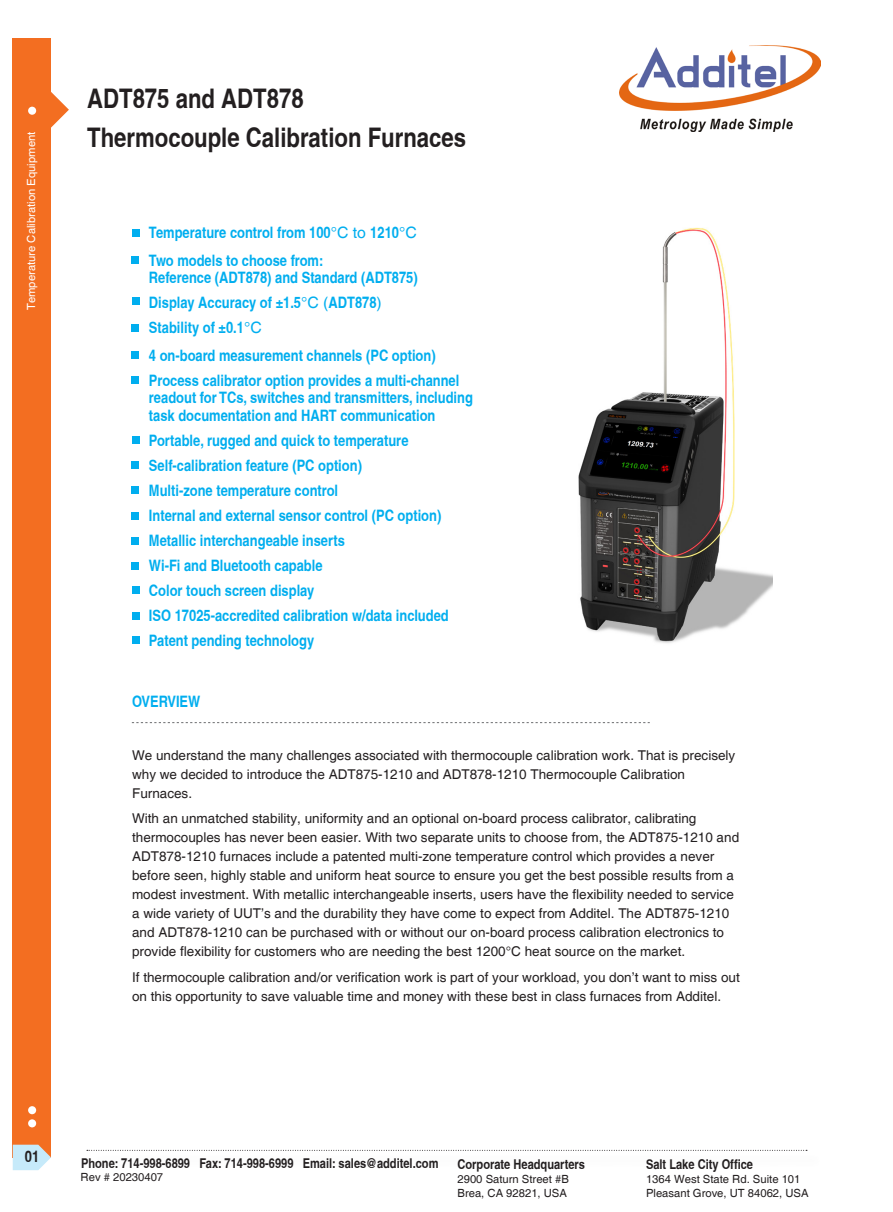
<style>
.page{position:relative;width:893px;height:1212px;background:#fff}
.page>*{position:absolute;margin:0;border:0;box-sizing:border-box;transform-origin:0 0}
.t1{font:700 condensed 27px "Helvetica";color:#231f20}
.t2{font:700 condensed 15.75px "Helvetica";color:#00aeef}
.t3{font:700 condensed 15.75px "Helvetica";color:#231f20}
.t4{font:13.5px "Helvetica";color:#231f20}
.t5{font:700 condensed 13.5px "Helvetica";color:#231f20}
.t6{font:11.25px/13.5px "Helvetica";color:#231f20}
.t7{font:11.25px "Helvetica";color:#fff}
.s1{font-weight:400;font-stretch:normal}
</style>
<div class="page">
<div style="left:13px;top:38px;width:38px;height:1119px;background:#f36e21"></div>
<svg style="left:51px;top:92px;width:18px;height:36px"></svg>
<div style="left:28px;top:107px;width:8px;height:8px;background:#fff;border-radius:50%"></div>
<div style="left:28px;top:1119px;width:8px;height:8px;background:#fff;border-radius:50%"></div>
<div style="left:28px;top:1106px;width:8px;height:8px;background:#fff;border-radius:50%"></div>
<svg style="left:13px;top:1145px;width:38px;height:25px"></svg>
<svg style="left:87px;top:1150px;width:720px;height:1px"></svg>
<img style="left:620px;top:46px;width:201px;height:86px">
<img style="left:578px;top:227px;width:195px;height:416px">
<svg style="left:132px;top:722px;width:518px;height:1px"></svg>
<div style="left:132px;top:256px;width:7px;height:7px;background:#00aeef"></div>
<div style="left:132px;top:324px;width:7px;height:7px;background:#00aeef"></div>
<div style="left:132px;top:351px;width:7px;height:8px;background:#00aeef"></div>
<div style="left:132px;top:461px;width:7px;height:7px;background:#00aeef"></div>
<div style="left:132px;top:377px;width:7px;height:7px;background:#00aeef"></div>
<div style="left:132px;top:512px;width:7px;height:7px;background:#00aeef"></div>
<div style="left:132px;top:486px;width:7px;height:8px;background:#00aeef"></div>
<div style="left:132px;top:562px;width:7px;height:7px;background:#00aeef"></div>
<div style="left:132px;top:537px;width:7px;height:7px;background:#00aeef"></div>
<div style="left:132px;top:586px;width:7px;height:7px;background:#00aeef"></div>
<div style="left:132px;top:436px;width:7px;height:7px;background:#00aeef"></div>
<div style="left:132px;top:636px;width:7px;height:7px;background:#00aeef"></div>
<div style="left:132px;top:297px;width:7px;height:8px;background:#00aeef"></div>
<div style="left:132px;top:612px;width:7px;height:7px;background:#00aeef"></div>
<div style="left:132px;top:230px;width:7px;height:7px;background:#00aeef"></div>
<p class="t7" style="left:25px;top:310px;width:180px;rotate:-90deg">Temperature Calibration Equipment</p>
<p class="t1" style="left:87px;top:82px;width:218px">ADT875 and ADT878</p>
<p class="t1" style="left:87px;top:121px;width:380px">Thermocouple Calibration Furnaces</p>
<p class="t2" style="left:149px;top:223px;width:269px">Temperature control from 100<span class="s1">°C to</span> 1210<span class="s1">°C</span></p>
<p class="t2" style="left:149px;top:251px;width:176px">Two models to choose from:</p>
<p class="t2" style="left:149px;top:268px;width:270px">Reference (ADT878) and Standard (ADT875)</p>
<p class="t2" style="left:149px;top:293px;width:234px">Display Accuracy of ±1.5<span class="s1">°C (</span>ADT878<span class="s1">)</span></p>
<p class="t2" style="left:149px;top:318px;width:114px">Stability of ±0.1<span class="s1">°C</span></p>
<p class="t2" style="left:149px;top:345px;width:288px">4 on-board measurement channels (PC option)</p>
<p class="t2" style="left:149px;top:370px;width:312px">Process calibrator option provides a multi-channel</p>
<p class="t2" style="left:149px;top:388px;width:326px">readout for TCs, switches and transmitters, including</p>
<p class="t2" style="left:149px;top:405px;width:288px">task documentation and HART communication</p>
<p class="t2" style="left:149px;top:430px;width:261px">Portable, rugged and quick to temperature</p>
<p class="t2" style="left:149px;top:455px;width:215px">Self-calibration feature (PC option)</p>
<p class="t2" style="left:149px;top:480px;width:191px">Multi-zone temperature control</p>
<p class="t2" style="left:149px;top:506px;width:294px">Internal and external sensor control (PC option)</p>
<p class="t2" style="left:149px;top:531px;width:197px">Metallic interchangeable inserts</p>
<p class="t2" style="left:149px;top:556px;width:175px">Wi-Fi and Bluetooth capable</p>
<p class="t2" style="left:149px;top:581px;width:167px">Color touch screen display</p>
<p class="t2" style="left:149px;top:606px;width:301px">ISO 17025-accredited calibration w/data included</p>
<p class="t2" style="left:149px;top:631px;width:167px">Patent pending technology</p>
<p class="t2" style="left:132px;top:692px;width:70px">OVERVIEW</p>
<p class="t4" style="left:132px;top:747px;width:605px">We understand the many challenges associated with thermocouple calibration work. That is precisely</p>
<p class="t4" style="left:132px;top:766px;width:555px">why we decided to introduce the ADT875-1210 and ADT878-1210 Thermocouple Calibration</p>
<p class="t4" style="left:132px;top:785px;width:62px">Furnaces.</p>
<p class="t4" style="left:132px;top:810px;width:566px">With an unmatched stability, uniformity and an optional on-board process calibrator, calibrating</p>
<p class="t4" style="left:132px;top:829px;width:609px">thermocouples has never been easier. With two separate units to choose from, the ADT875-1210 and</p>
<p class="t4" style="left:132px;top:848px;width:584px">ADT878-1210 furnaces include a patented multi-zone temperature control which provides a never</p>
<p class="t4" style="left:132px;top:867px;width:603px">before seen, highly stable and uniform heat source to ensure you get the best possible results from a</p>
<p class="t4" style="left:132px;top:886px;width:603px">modest investment. With metallic interchangeable inserts, users have the flexibility needed to service</p>
<p class="t4" style="left:132px;top:905px;width:599px">a wide variety of UUT’s and the durability they have come to expect from Additel. The ADT875-1210</p>
<p class="t4" style="left:132px;top:924px;width:594px">and ADT878-1210 can be purchased with or without our on-board process calibration electronics to</p>
<p class="t4" style="left:132px;top:943px;width:555px">provide flexibility for customers who are needing the best 1200°C heat source on the market.</p>
<p class="t4" style="left:132px;top:970px;width:609px">If thermocouple calibration and/or verification work is part of your workload, you don’t want to miss out</p>
<p class="t4" style="left:132px;top:989px;width:591px">on this opportunity to save valuable time and money with these best in class furnaces from Additel.</p>
<p class="t3" style="left:25px;top:1147px;width:16px">01</p>
<p class="t5" style="left:81px;top:1155px;width:359px">Phone: 714-998-6899 Fax: 714-998-6999 Email: sales@additel.com</p>
<p class="t6" style="left:81px;top:1171px;width:84px">Rev # 20230407</p>
<p class="t5" style="left:458px;top:1156px;width:129px">Corporate Headquarters</p>
<p class="t6" style="left:458px;top:1173px;width:113px">2900 Saturn Street #B<br>Brea, CA 92821, USA</p>
<p class="t5" style="left:646px;top:1156px;width:109px">Salt Lake City Office</p>
<p class="t6" style="left:646px;top:1173px;width:164px">1364 West State Rd. Suite 101<br>Pleasant Grove, UT 84062, USA</p>
</div>
